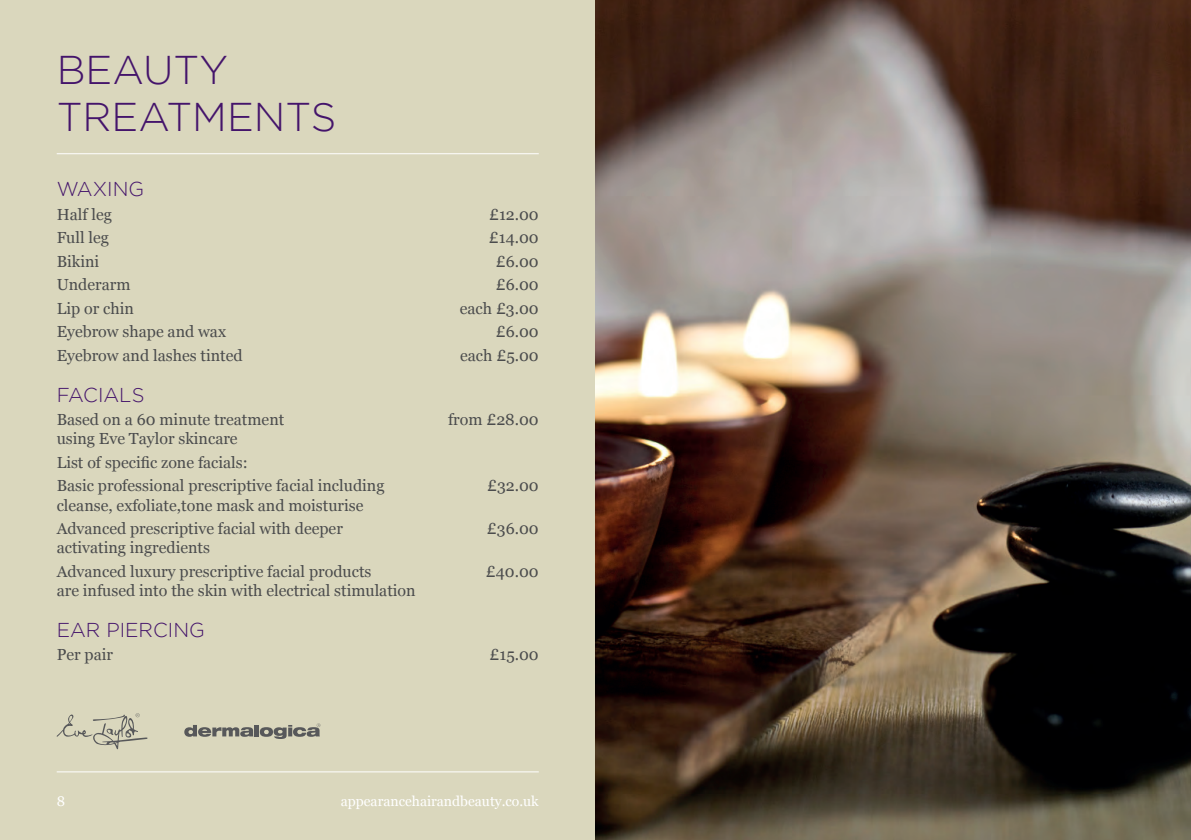
<style>
.page{position:relative;width:1191px;height:840px;background:#fff}
.page>*{position:absolute;margin:0;border:0;box-sizing:border-box;transform-origin:0 0}
.t1{font:300 40px/46px "Gotham";color:#44146b}
.t2{font:300 20px "Gotham";color:#44146b}
.t3{font:16px "Georgia";color:#4b4c4d}
.t4{font:14px "Georgia";color:#fff}
</style>
<div class="page">
<div style="left:0;top:0;width:595px;height:839px;background:#dad7bd"></div>
<img style="left:595px;top:0;width:596px;height:839px">
<hr style="left:57px;top:153px;width:482px;height:1px;background:#fff">
<hr style="left:57px;top:771px;width:482px;height:1px;background:#fff">
<svg style="left:57px;top:713px;width:90px;height:35px"></svg>
<svg style="left:184px;top:725px;width:69px;height:11px"></svg>
<hr style="left:255px;top:724px;width:4px;height:12px;background:#57585a">
<svg style="left:260px;top:723px;width:60px;height:15px"></svg>
<p class="t1" style="left:57px;top:47px;width:281px">BEAUTY<br>TREATMENTS</p>
<p class="t2" style="left:57px;top:178px;width:89px">WAXING</p>
<p class="t3" style="left:57px;top:202px;width:57px">Half leg</p>
<p class="t3" style="left:489px;top:202px;width:51px">£12.00</p>
<p class="t3" style="left:57px;top:226px;width:54px">Full leg</p>
<p class="t3" style="left:489px;top:226px;width:51px">£14.00</p>
<p class="t3" style="left:57px;top:249px;width:44px">Bikini</p>
<p class="t3" style="left:496px;top:249px;width:44px">£6.00</p>
<p class="t3" style="left:57px;top:273px;width:75px">Underarm</p>
<p class="t3" style="left:496px;top:273px;width:44px">£6.00</p>
<p class="t3" style="left:57px;top:296px;width:79px">Lip or chin</p>
<p class="t3" style="left:460px;top:296px;width:80px">each £3.00</p>
<p class="t3" style="left:57px;top:320px;width:171px">Eyebrow shape and wax</p>
<p class="t3" style="left:496px;top:320px;width:44px">£6.00</p>
<p class="t3" style="left:57px;top:343px;width:187px">Eyebrow and lashes tinted</p>
<p class="t3" style="left:460px;top:343px;width:80px">each £5.00</p>
<p class="t2" style="left:57px;top:383px;width:89px">FACIALS</p>
<p class="t3" style="left:57px;top:407px;width:229px">Based on a 60 minute treatment</p>
<p class="t3" style="left:448px;top:407px;width:92px">from £28.00</p>
<p class="t3" style="left:57px;top:427px;width:182px">using Eve Taylor skincare</p>
<p class="t3" style="left:57px;top:450px;width:193px">List of specific zone facials:</p>
<p class="t3" style="left:57px;top:474px;width:329px">Basic professional prescriptive facial including</p>
<p class="t3" style="left:487px;top:474px;width:53px">£32.00</p>
<p class="t3" style="left:57px;top:493px;width:308px">cleanse, exfoliate,tone mask and moisturise</p>
<p class="t3" style="left:57px;top:516px;width:288px">Advanced prescriptive facial with deeper</p>
<p class="t3" style="left:487px;top:516px;width:53px">£36.00</p>
<p class="t3" style="left:57px;top:535px;width:155px">activating ingredients</p>
<p class="t3" style="left:57px;top:559px;width:316px">Advanced luxury prescriptive facial products</p>
<p class="t3" style="left:486px;top:559px;width:54px">£40.00</p>
<p class="t3" style="left:57px;top:578px;width:360px">are infused into the skin with electrical stimulation</p>
<p class="t2" style="left:57px;top:618px;width:150px">EAR PIERCING</p>
<p class="t3" style="left:57px;top:643px;width:58px">Per pair</p>
<p class="t3" style="left:489px;top:643px;width:51px">£15.00</p>
<p class="t4" style="left:57px;top:790px;width:10px">8</p>
<p class="t4" style="left:341px;top:790px;width:199px">appearancehairandbeauty.co.uk</p>
</div>
